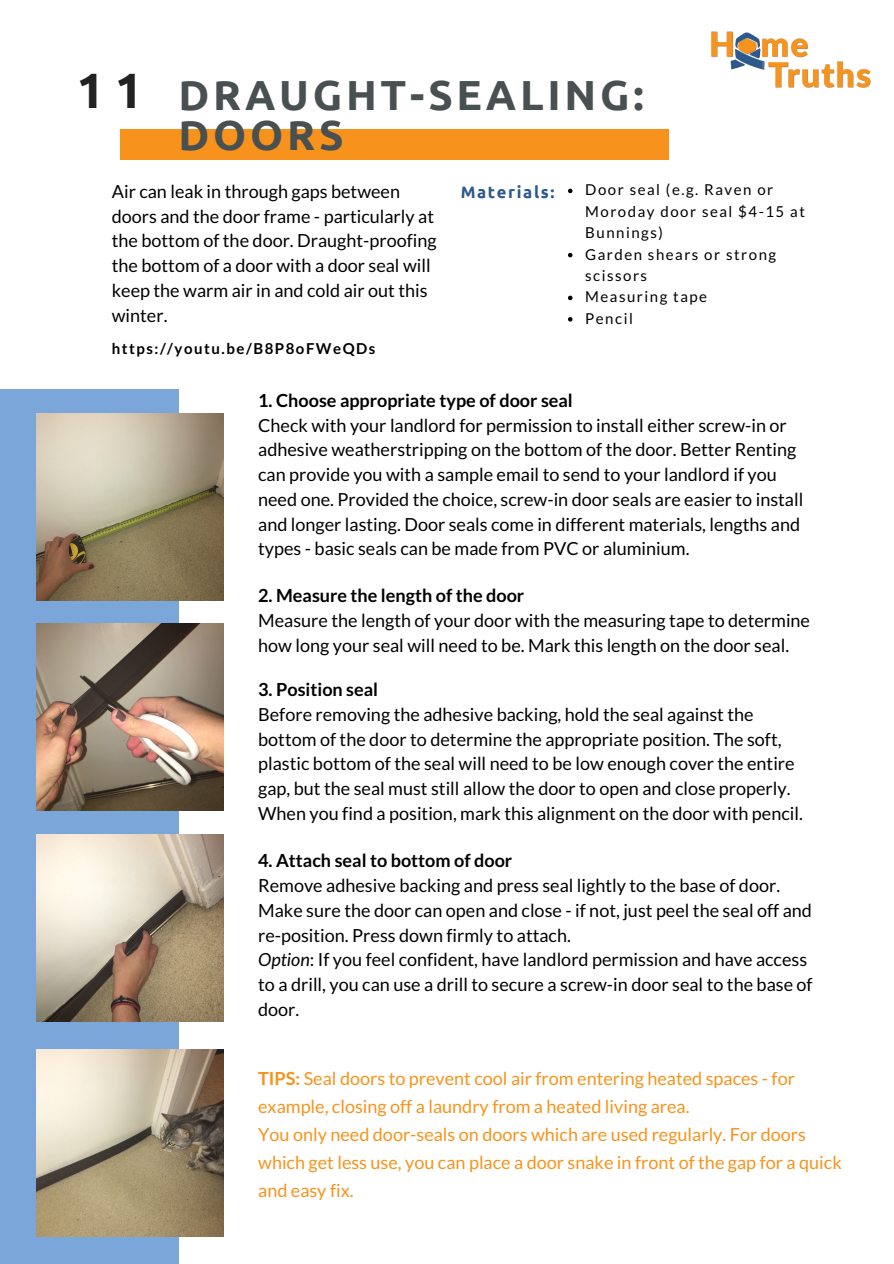
<style>
.page{position:relative;width:894px;height:1264px;background:#fff}
.page>*{position:absolute;margin:0;border:0;box-sizing:border-box;transform-origin:0 0}
.t1{font:700 49.65px "Ubuntu";color:#222}
.t2{font:700 42px/40.5px "Ubuntu";letter-spacing:.09em;color:#495052}
.t3{font:18px/24.8px "Lato";color:#000}
.t4{font:18px/28.2px "Lato";color:#f7931c}
.t5{font:700 18px "Lato";color:#000}
.t6{font:700 16.5px "Ubuntu";letter-spacing:.1em;color:#2e598c}
.t7{font:15px/21.5px "Lato";letter-spacing:.1em;color:#000}
.t8{font:700 15px "Lato";letter-spacing:.1em;color:#000}
.s1{font-style:italic}
.s2{font-weight:700}
</style>
<div class="page">
<div style="left:120px;top:130px;width:548px;height:29px;background:#f7931c"></div>
<svg style="left:568px;top:189px;width:4px;height:4px"></svg>
<svg style="left:568px;top:253px;width:4px;height:4px"></svg>
<svg style="left:568px;top:296px;width:4px;height:4px"></svg>
<svg style="left:568px;top:317px;width:4px;height:4px"></svg>
<img style="left:711px;top:31px;width:160px;height:57px">
<div style="left:0;top:389px;width:178px;height:874px;background:#7ba6d9"></div>
<img style="left:36px;top:413px;width:187px;height:187px">
<img style="left:36px;top:834px;width:187px;height:187px">
<img style="left:36px;top:1049px;width:187px;height:187px">
<img style="left:36px;top:623px;width:187px;height:187px">
<h1 class="t1" style="left:77px;top:62px;width:68px">11</h1>
<h2 class="t2" style="left:178px;top:74px;width:466px">DRAUGHT-SEALING:<br>DOORS</h2>
<p class="t3" style="left:112px;top:178px;width:326px">Air can leak in through gaps between doors and the door frame - particularly at the bottom of the door. Draught-proofing the bottom of a door with a door seal will keep the warm air in and cold air out this winter.</p>
<p class="t6" style="left:460px;top:182px;width:95px">Materials:</p>
<p class="t7" style="left:585px;top:179px;width:221px">Door seal (e.g. Raven or<br>Moroday door seal $4-15 at<br>Bunnings)<br>Garden shears or strong scissors<br>Measuring tape<br>Pencil</p>
<p class="t8" style="left:112px;top:339px;width:265px">https://youtu.be/B8P8oFWeQDs</p>
<p class="t5" style="left:258px;top:389px;width:316px">1. Choose appropriate type of door seal</p>
<p class="t3" style="left:258px;top:412px;width:546px">Check with your landlord for permission to install either screw-in or adhesive weatherstripping on the bottom of the door. Better Renting can provide you with a sample email to send to your landlord if you need one. Provided the choice, screw-in door seals are easier to install and longer lasting. Door seals come in different materials, lengths and types - basic seals can be made from PVC or aluminium.</p>
<p class="t5" style="left:258px;top:584px;width:267px">2. Measure the length of the door</p>
<p class="t3" style="left:258px;top:607px;width:553px">Measure the length of your door with the measuring tape to determine how long your seal will need to be. Mark this length on the door seal.</p>
<p class="t5" style="left:258px;top:678px;width:121px">3. Position seal</p>
<p class="t3" style="left:258px;top:701px;width:546px">Before removing the adhesive backing, hold the seal against the bottom of the door to determine the appropriate position. The soft, plastic bottom of the seal will need to be low enough cover the entire gap, but the seal must still allow the door to open and close properly.<br>When you find a position, mark this alignment on the door with pencil.</p>
<p class="t5" style="left:258px;top:849px;width:255px">4. Attach seal to bottom of door</p>
<p class="t3" style="left:258px;top:872px;width:556px">Remove adhesive backing and press seal lightly to the base of door.<br>Make sure the door can open and close - if not, just peel the seal off and re-position. Press down firmly to attach.<br><span class="s1">Option</span>: If you feel confident, have landlord permission and have access to a drill, you can use a drill to secure a screw-in door seal to the base of door.</p>
<p class="t4" style="left:258px;top:1063px;width:585px"><span class="s2">TIPS:</span> Seal doors to prevent cool air from entering heated spaces - for example, closing off a laundry from a heated living area.<br>You only need door-seals on doors which are used regularly. For doors which get less use, you can place a door snake in front of the gap for a quick and easy fix.</p>
</div>
